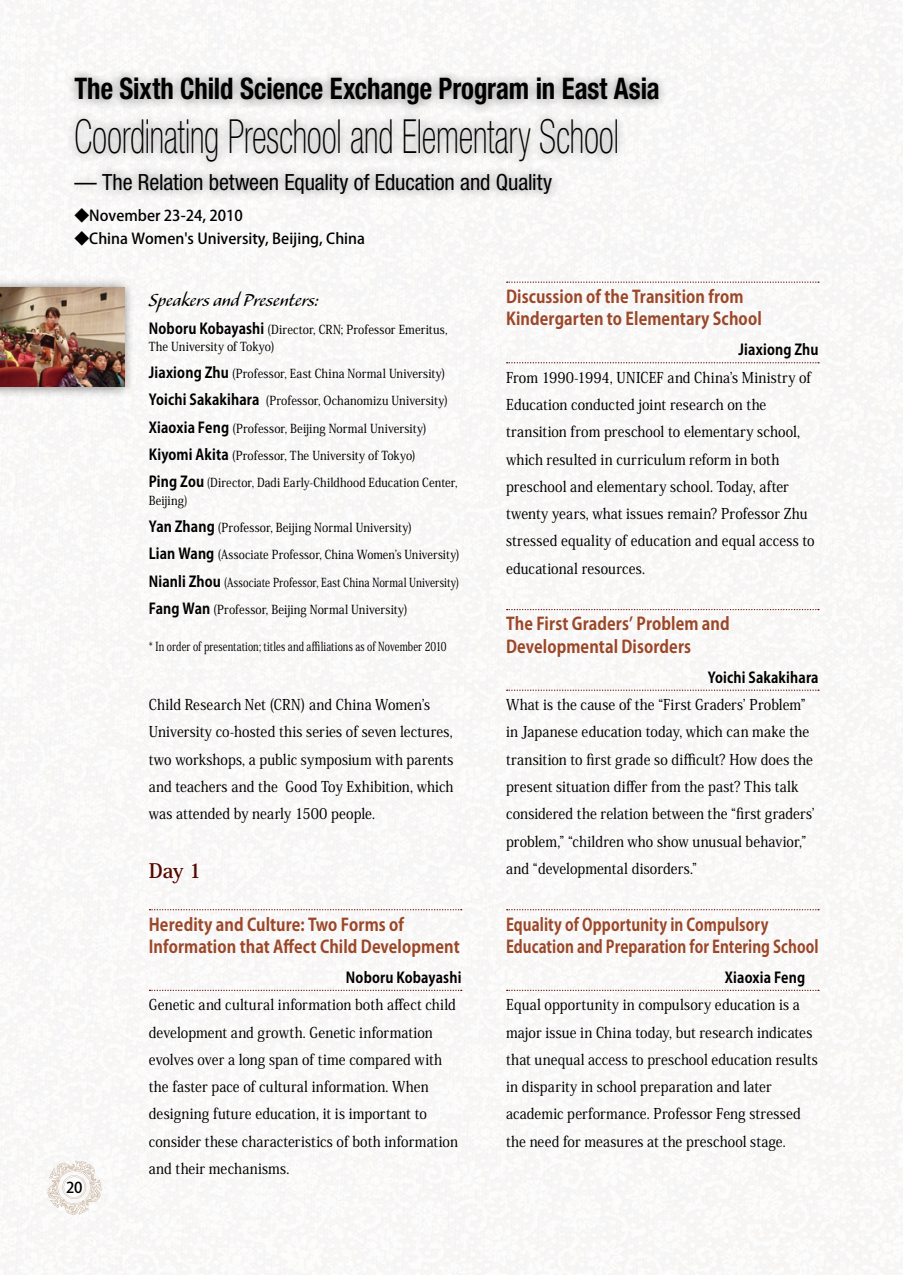
<style>
.page{position:relative;width:903px;height:1275px;background:#fff}
.page>*{position:absolute;margin:0;border:0;box-sizing:border-box;transform-origin:0 0}
.t1{font:100 condensed 47.07px "Helvetica Neue LT Std";letter-spacing:-.005em;color:#000;scale:.75 1}
.t2{font:700 condensed 29.75px "Helvetica Neue LT Std";letter-spacing:-.005em;color:#000;scale:.9 1}
.t3{font:condensed 22.4px "Helvetica Neue LT Std";letter-spacing:-.005em;color:#000}
.t4{font:22.4px "Alexa Std";color:#000;scale:.9 1}
.t5{font:700 19.78px "Koz Min Pr 6 N";color:#540900}
.t6{font:700 17.32px/22.4px "Koz Go Pr 6 N";letter-spacing:.005em;color:#9b4728;scale:.9 1}
.t7{font:700 17.32px/22.4px "Koz Go Pr 6 N";letter-spacing:.005em;color:#9b4728;scale:.84 1}
.t8{font:500 14.88px/27.3px "Koz Min Pr 6 N";letter-spacing:.01em;color:#000;scale:.9 1}
.t9{font:500 14.88px "Koz Go Pr 6 N";color:#000}
.t10{font:700 14.88px "Koz Go Pr 6 N";letter-spacing:.01em;color:#000;scale:.9 1}
.t11{font:500 12.42px/27.3px "Koz Min Pr 6 N";letter-spacing:.01em;color:#000;scale:.9 1}
.t12{font:500 12.42px/27.3px "Koz Min Pr 6 N";letter-spacing:.01em;color:#000;scale:.89 1}
.t13{font:500 12.42px "Koz Min Pr 6 N";letter-spacing:.01em;color:#000;scale:.75 1}
.s1{font-family:"Koz Go Pr 6 N";font-weight:700;font-size:14.88px}
</style>
<div class="page">
<img style="left:0;top:0;width:903px;height:1275px">
<svg style="left:149px;top:909px;width:313px;height:1px"></svg>
<svg style="left:149px;top:990px;width:313px;height:1px"></svg>
<svg style="left:507px;top:282px;width:312px;height:1px"></svg>
<svg style="left:507px;top:362px;width:312px;height:1px"></svg>
<svg style="left:507px;top:609px;width:312px;height:1px"></svg>
<svg style="left:507px;top:690px;width:312px;height:1px"></svg>
<svg style="left:507px;top:909px;width:312px;height:1px"></svg>
<svg style="left:507px;top:990px;width:312px;height:1px"></svg>
<div style="left:65px;top:67px;width:604px;height:48px;background:#000;opacity:.5"></div>
<div style="left:65px;top:109px;width:563px;height:95px;background:#000;opacity:.5"></div>
<div style="left:0;top:277px;width:135px;height:121px;background:#000;opacity:.5"></div>
<img style="left:0;top:288px;width:124px;height:99px">
<svg style="left:47px;top:1160px;width:55px;height:55px"></svg>
<h2 class="t2" style="left:74px;top:71px;width:652px">The Sixth Child Science Exchange Program in East Asia</h2>
<h1 class="t1" style="left:74px;top:110px;width:728px">Coordinating Preschool and Elementary School</h1>
<h3 class="t3" style="left:74px;top:169px;width:479px">— The Relation between Equality of Education and Quality</h3>
<p class="t9" style="left:74px;top:208px;width:170px">◆November 23-24, 2010</p>
<p class="t9" style="left:74px;top:230px;width:292px">◆China Women's University, Beijing, China</p>
<h3 class="t4" style="left:149px;top:289px;width:190px">Speakers and Presenters:</h3>
<p class="t11" style="left:149px;top:321px;width:333px;line-height:17.3px"><span class="s1">Noboru Kobayashi</span> (Director, CRN; Professor Emeritus,<br>The University of Tokyo)</p>
<p class="t11" style="left:149px;top:360px;width:344px"><span class="s1">Jiaxiong Zhu</span> (Professor, East China Normal University)<br><span class="s1">Yoichi Sakakihara</span> (Professor, Ochanomizu University)<br><span class="s1">Xiaoxia Feng</span> (Professor, Beijing Normal University)<br><span class="s1">Kiyomi Akita</span> (Professor, The University of Tokyo)<br><span class="s1">Ping Zou</span> (Director, Dadi Early-Childhood Education Center,</p>
<p class="t12" style="left:149px;top:487px;width:351px">Beijing)<br><span class="s1">Yan Zhang</span> (Professor, Beijing Normal University)<br><span class="s1">Lian Wang</span> (Associate Professor, China Women’s University)<br><span class="s1">Nianli Zhou</span> (Associate Professor, East China Normal University)<br><span class="s1">Fang Wan</span> (Professor, Beijing Normal University)</p>
<p class="t13" style="left:149px;top:639px;width:399px">* In order of presentation; titles and affiliations as of November 2010</p>
<p class="t9" style="left:66px;top:1179px;width:18px">20</p>
<p class="t8" style="left:149px;top:691px;width:340px">Child Research Net (CRN) and China Women’s University co-hosted this series of seven lectures, two workshops, a public symposium with parents and teachers and the Good Toy Exhibition, which was attended by nearly 1500 people.</p>
<h3 class="t5" style="left:149px;top:860px;width:54px">Day 1</h3>
<p class="t6" style="left:149px;top:913px;width:347px">Heredity and Culture: Two Forms of<br>Information that Affect Child Development</p>
<p class="t10" style="left:346px;top:969px;width:130px">Noboru Kobayashi</p>
<p class="t8" style="left:149px;top:991px;width:345px">Genetic and cultural information both affect child development and growth. Genetic information evolves over a long span of time compared with the faster pace of cultural information. When designing future education, it is important to consider these characteristics of both information and their mechanisms.</p>
<p class="t6" style="left:506px;top:286px;width:286px">Discussion of the Transition from<br>Kindergarten to Elementary School</p>
<p class="t10" style="left:739px;top:342px;width:90px">Jiaxiong Zhu</p>
<p class="t8" style="left:506px;top:364px;width:344px">From 1990-1994, UNICEF and China’s Ministry of Education conducted joint research on the transition from preschool to elementary school, which resulted in curriculum reform in both preschool and elementary school. Today, after twenty years, what issues remain? Professor Zhu stressed equality of education and equal access to educational resources.</p>
<p class="t6" style="left:506px;top:613px;width:250px">The First Graders’ Problem and<br>Developmental Disorders</p>
<p class="t10" style="left:708px;top:669px;width:125px">Yoichi Sakakihara</p>
<p class="t8" style="left:506px;top:691px;width:344px">What is the cause of the “First Graders’ Problem” in Japanese education today, which can make the transition to first grade so difficult? How does the present situation differ from the past? This talk considered the relation between the “first graders’ problem,” “children who show unusual behavior,” and “developmental disorders.”</p>
<p class="t7" style="left:506px;top:913px;width:373px">Equality of Opportunity in Compulsory<br>Education and Preparation for Entering School</p>
<p class="t10" style="left:725px;top:969px;width:106px">Xiaoxia Feng　</p>
<p class="t8" style="left:506px;top:991px;width:348px">Equal opportunity in compulsory education is a major issue in China today, but research indicates that unequal access to preschool education results in disparity in school preparation and later academic performance. Professor Feng stressed the need for measures at the preschool stage.</p>
</div>
